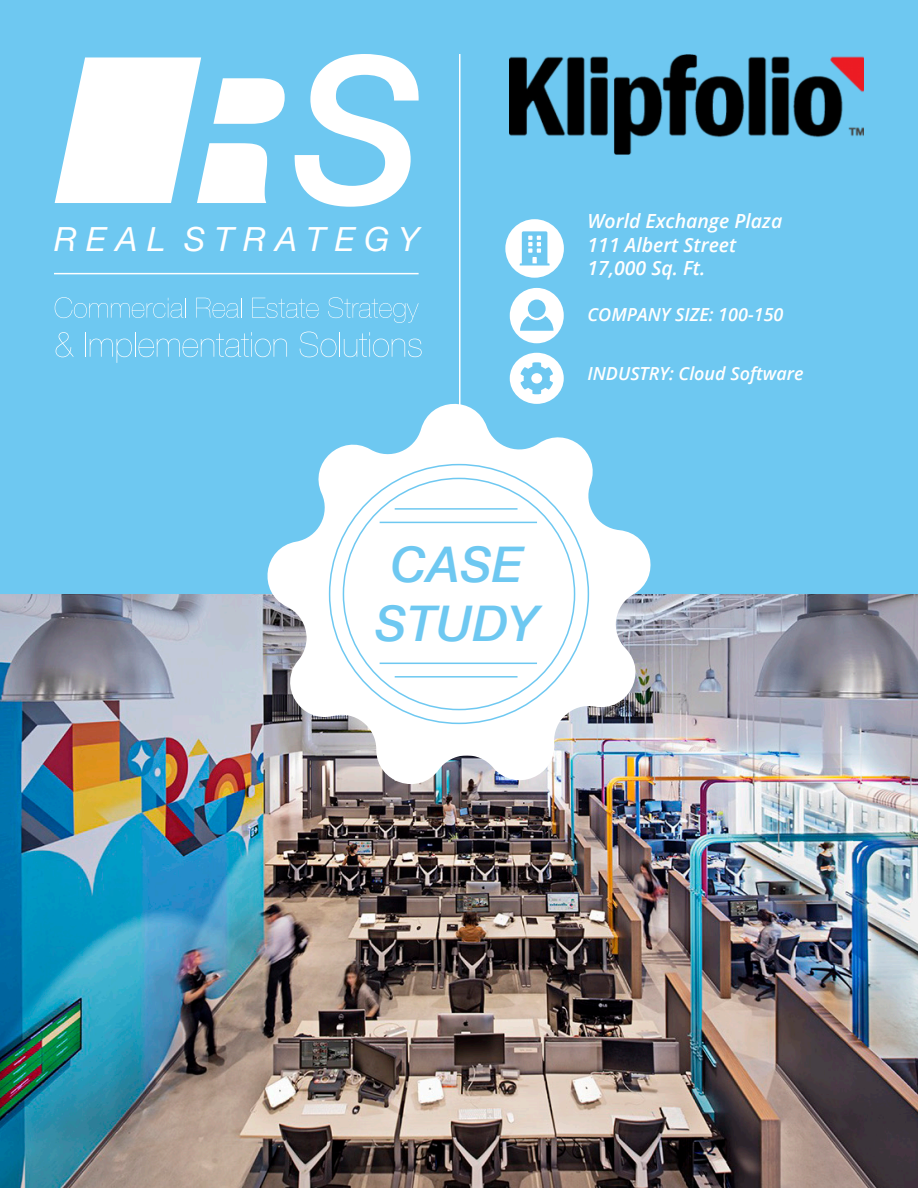
<style>
.page{position:relative;width:918px;height:1188px;background:#6ec8f1}
.page>*{position:absolute;margin:0;border:0;box-sizing:border-box;transform-origin:0 0}
.t1{font:italic 500 49.2px/59.1px "Helvetica Neue";color:#6ec8f1;text-align:center}
.t2{font:italic 33.3px "Helvetica Neue";color:#fff}
.t3{font:italic 600 19.5px "Open Sans";color:#fff}
.t4{font:italic 600 18px "Open Sans";color:#fff}
</style>
<div class="page">
<img style="left:0;top:594px;width:918px;height:594px">
<img style="left:257px;top:395px;width:405px;height:402px">
<svg style="left:328px;top:463px;width:262px;height:262px;background:#f8fbfd"></svg>
<hr style="left:380px;top:522px;width:157px;height:1px;background:#6ec8f1">
<hr style="left:395px;top:508px;width:123px;height:2px;background:#6ec8f1">
<hr style="left:380px;top:663px;width:157px;height:1px;background:#6ec8f1">
<hr style="left:395px;top:676px;width:123px;height:2px;background:#6ec8f1">
<svg style="left:55px;top:297px;width:131px;height:21px"></svg>
<svg style="left:196px;top:298px;width:46px;height:20px"></svg>
<svg style="left:252px;top:298px;width:67px;height:20px"></svg>
<svg style="left:328px;top:297px;width:91px;height:26px"></svg>
<svg style="left:56px;top:332px;width:18px;height:25px"></svg>
<svg style="left:85px;top:332px;width:202px;height:31px"></svg>
<svg style="left:300px;top:332px;width:122px;height:25px"></svg>
<svg style="left:55px;top:57px;width:230px;height:146px"></svg>
<svg style="left:294px;top:54px;width:125px;height:153px"></svg>
<hr style="left:54px;top:273px;width:365px;height:1px;background:#fff">
<hr style="left:459px;top:54px;width:1px;height:356px;background:#fff">
<img style="left:510px;top:54px;width:354px;height:101px">
<svg style="left:510px;top:288px;width:54px;height:55px"></svg>
<svg style="left:510px;top:353px;width:54px;height:51px"></svg>
<svg style="left:505px;top:219px;width:59px;height:59px"></svg>
<h2 class="t2" style="left:54px;top:215px;width:367px">R E A L S T R A T E G Y</h2>
<p class="t3" style="left:588px;top:208px;width:196px">World Exchange Plaza</p>
<p class="t3" style="left:588px;top:231px;width:150px">111 Albert Street</p>
<p class="t3" style="left:588px;top:255px;width:119px">17,000 Sq. Ft.</p>
<p class="t4" style="left:588px;top:302px;width:198px">COMPANY SIZE: 100-150</p>
<p class="t4" style="left:588px;top:362px;width:218px">INDUSTRY: Cloud Software</p>
<h1 class="t1" style="left:375px;top:532px;width:165px">CASE<br>STUDY</h1>
</div>
